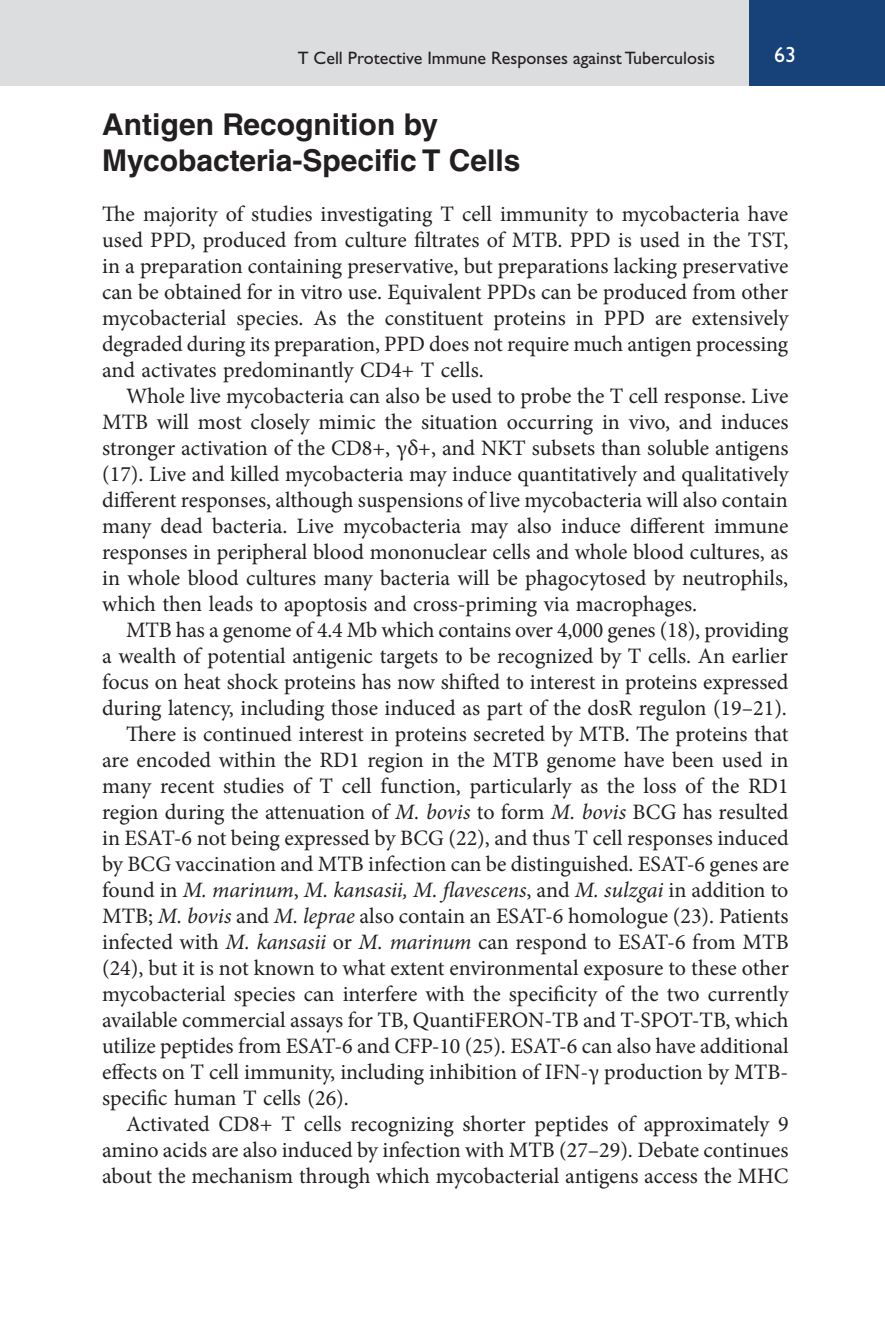
<style>
.page{position:relative;width:885px;height:1327px;background:#fff}
.page>*{position:absolute;margin:0;border:0;box-sizing:border-box;transform-origin:0 0}
.t1{font:700 30px/36px "Helvetica LT Std";color:#231f20}
.t2{font:22px/26px "Minion Pro";color:#231f20;text-align:justify}
.t3{font:italic 22px "Minion Pro";letter-spacing:-.005em;color:#231f20}
.t4{font:22px "Gill Sans Std";color:#fff}
.t5{font:18px "Gill Sans Std";color:#231f20}
.s1{font-style:italic}
.s2{font-style:normal}
</style>
<div class="page">
<div style="left:0;top:0;width:750px;height:86px;background:#dcdddf"></div>
<div style="left:748px;top:0;width:136px;height:86px;background:#164179"></div>
<p class="t5" style="left:298px;top:52px;width:418px">T Cell Protective Immune Responses against Tuberculosis</p>
<p class="t4" style="left:774px;top:47px;width:23px">63</p>
<h1 class="t1" style="left:102px;top:109px;width:420px">Antigen Recognition by<br>Mycobacteria-Specific T Cells</h1>
<p class="t2" style="left:102px;top:203px;width:688px">The majority of studies investigating T cell immunity to mycobacteria have used PPD, produced from culture filtrates of MTB. PPD is used in the TST, in a preparation containing preservative, but preparations lacking preservative can be obtained for in vitro use. Equivalent PPDs can be produced from other mycobacterial species. As the constituent proteins in PPD are extensively degraded during its preparation, PPD does not require much antigen processing and activates predominantly CD4+ T cells.</p>
<p class="t2" style="left:102px;top:385px;width:688px;text-indent:24px">Whole live mycobacteria can also be used to probe the T cell response. Live MTB will most closely mimic the situation occurring in vivo, and induces stronger activation of the CD8+, γδ+, and NKT subsets than soluble antigens (17). Live and killed mycobacteria may induce quantitatively and qualitatively different responses, although suspensions of live mycobacteria will also contain many dead bacteria. Live mycobacteria may also induce different immune responses in peripheral blood mononuclear cells and whole blood cultures, as in whole blood cultures many bacteria will be phagocytosed by neutrophils, which then leads to apoptosis and cross-priming via macrophages.</p>
<p class="t2" style="left:126px;top:619px;width:664px">MTB has a genome of 4.4 Mb which contains over 4,000 genes (18), providing</p>
<p class="t2" style="left:102px;top:645px;width:687px">a wealth of potential antigenic targets to be recognized by T cells. An earlier</p>
<p class="t2" style="left:102px;top:671px;width:688px">focus on heat shock proteins has now shifted to interest in proteins expressed</p>
<p class="t2" style="left:102px;top:697px;width:686px">during latency, including those induced as part of the dosR regulon (19–21).</p>
<p class="t2" style="left:126px;top:723px;width:663px">There is continued interest in proteins secreted by MTB. The proteins that</p>
<p class="t2" style="left:102px;top:749px;width:687px">are encoded within the RD1 region in the MTB genome have been used in</p>
<p class="t2" style="left:102px;top:775px;width:688px">many recent studies of T cell function, particularly as the loss of the RD1</p>
<p class="t2" style="left:102px;top:801px;width:688px">region during the attenuation of <span class="s1">M. bovis</span> to form <span class="s1">M. bovis</span> BCG has resulted</p>
<p class="t2" style="left:102px;top:827px;width:688px">in ESAT-6 not being expressed by BCG (22), and thus T cell responses induced</p>
<p class="t2" style="left:102px;top:853px;width:688px">by BCG vaccination and MTB infection can be distinguished. ESAT-6 genes are</p>
<p class="t3" style="left:102px;top:881px;width:687px"><span class="s2">found in</span> M. marinum<span class="s2">,</span> M. kansasii, M. flavescens<span class="s2">, and</span> M. sulzgai <span class="s2">in addition to</span></p>
<p class="t2" style="left:102px;top:905px;width:688px">MTB; <span class="s1">M. bovis</span> and <span class="s1">M. leprae</span> also contain an ESAT-6 homologue (23). Patients</p>
<p class="t2" style="left:102px;top:931px;width:688px">infected with <span class="s1">M. kansasii</span> or <span class="s1">M. marinum</span> can respond to ESAT-6 from MTB</p>
<p class="t2" style="left:102px;top:957px;width:688px">(24), but it is not known to what extent environmental exposure to these other</p>
<p class="t2" style="left:102px;top:983px;width:687px">mycobacterial species can interfere with the specificity of the two currently</p>
<p class="t2" style="left:102px;top:1009px;width:688px">available commercial assays for TB, QuantiFERON-TB and T-SPOT-TB, which</p>
<p class="t2" style="left:102px;top:1035px;width:688px">utilize peptides from ESAT-6 and CFP-10 (25). ESAT-6 can also have additional</p>
<p class="t2" style="left:102px;top:1061px;width:687px">effects on T cell immunity, including inhibition of IFN-γ production by MTB-</p>
<p class="t2" style="left:102px;top:1087px;width:248px">specific human T cells (26).</p>
<p class="t2" style="left:126px;top:1113px;width:664px">Activated CD8+ T cells recognizing shorter peptides of approximately 9</p>
<p class="t2" style="left:102px;top:1139px;width:688px">amino acids are also induced by infection with MTB (27–29). Debate continues</p>
<p class="t2" style="left:102px;top:1165px;width:687px">about the mechanism through which mycobacterial antigens access the MHC</p>
</div>
